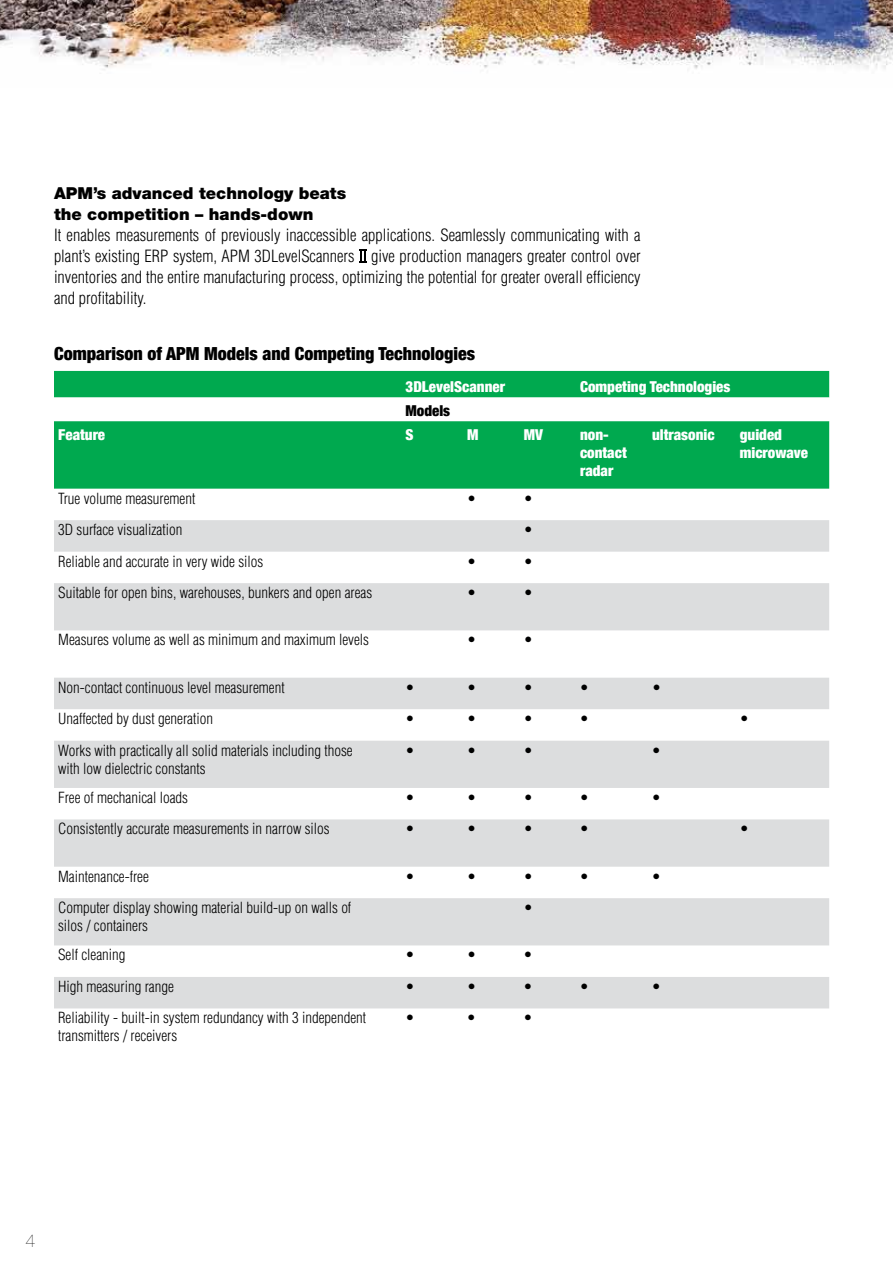
<style>
.page{position:relative;width:893px;height:1263px;background:#fff}
.page>*{position:absolute;margin:0;border:0;box-sizing:border-box;transform-origin:0 0}
.t1{font:900 condensed 18px "Helvetica Neue";color:#000}
.t2{font:200 18px "Helvetica Neue LT Std";color:#000}
.t3{font:300 condensed 16.5px/21px "Helvetica LT Std";color:#000;text-align:justify}
.t4{font:900 16.5px/21px "Helvetica Neue LT Std";color:#000}
.t5{font:300 condensed 15px/18px "Helvetica LT Std";color:#000}
.t6{font:900 condensed 15px/18px "Helvetica Neue";color:#fff}
.t7{font:900 condensed 15px "Helvetica Neue";color:#000}
</style>
<div class="page">
<img style="left:0;top:0;width:893px;height:70px">
<svg style="left:359px;top:250px;width:8px;height:12px"></svg>
<div style="left:54px;top:371px;width:775px;height:118px;background:#00a94f"></div>
<svg style="left:54px;top:397px;width:775px;height:24px"></svg>
<svg style="left:54px;top:520px;width:775px;height:488px;fill:#dcddde"></svg>
<p class="t4" style="left:54px;top:183px;width:294px">APM’s advanced technology beats the competition – hands-down</p>
<p class="t3" style="left:54px;top:225px;width:588px">It enables measurements of previously inaccessible applications. Seamlessly communicating with a plant’s existing ERP system, APM 3DLevelScanners give production managers greater control over inventories and the entire manufacturing process, optimizing the potential for greater overall efficiency and profitability.</p>
<p class="t1" style="left:54px;top:342px;width:423px">Comparison of APM Models and Competing Technologies</p>
<p class="t6" style="left:406px;top:377px;width:101px">3DLevelScanner</p>
<p class="t6" style="left:580px;top:377px;width:152px">Competing Technologies</p>
<p class="t7" style="left:406px;top:402px;width:46px">Models</p>
<p class="t6" style="left:58px;top:425px;width:48px">Feature</p>
<p class="t6" style="left:406px;top:425px;width:10px">S</p>
<p class="t6" style="left:467px;top:425px;width:13px">M</p>
<p class="t6" style="left:524px;top:425px;width:21px">MV</p>
<p class="t6" style="left:580px;top:425px;width:48px">non&shy;contact radar</p>
<p class="t6" style="left:652px;top:425px;width:64px">ultrasonic</p>
<p class="t6" style="left:740px;top:425px;width:70px">guided microwave</p>
<p class="t5" style="left:58px;top:489px;width:139px">True volume measurement</p>
<p class="t5" style="left:467px;top:489px;width:11px">•</p>
<p class="t5" style="left:524px;top:489px;width:11px">•</p>
<p class="t5" style="left:58px;top:521px;width:126px">3D surface visualization</p>
<p class="t5" style="left:524px;top:521px;width:11px">•</p>
<p class="t5" style="left:58px;top:552px;width:207px">Reliable and accurate in very wide silos</p>
<p class="t5" style="left:467px;top:552px;width:11px">•</p>
<p class="t5" style="left:524px;top:552px;width:11px">•</p>
<p class="t5" style="left:58px;top:584px;width:316px">Suitable for open bins, warehouses, bunkers and open areas</p>
<p class="t5" style="left:467px;top:584px;width:11px">•</p>
<p class="t5" style="left:524px;top:584px;width:11px">•</p>
<p class="t5" style="left:58px;top:631px;width:312px">Measures volume as well as minimum and maximum levels</p>
<p class="t5" style="left:467px;top:631px;width:11px">•</p>
<p class="t5" style="left:524px;top:631px;width:11px">•</p>
<p class="t5" style="left:58px;top:678px;width:228px">Non-contact continuous level measurement</p>
<p class="t5" style="left:405px;top:678px;width:11px">•</p>
<p class="t5" style="left:467px;top:678px;width:11px">•</p>
<p class="t5" style="left:524px;top:678px;width:11px">•</p>
<p class="t5" style="left:580px;top:678px;width:11px">•</p>
<p class="t5" style="left:652px;top:678px;width:11px">•</p>
<p class="t5" style="left:58px;top:710px;width:156px">Unaffected by dust generation</p>
<p class="t5" style="left:405px;top:710px;width:11px">•</p>
<p class="t5" style="left:467px;top:710px;width:11px">•</p>
<p class="t5" style="left:524px;top:710px;width:11px">•</p>
<p class="t5" style="left:580px;top:710px;width:11px">•</p>
<p class="t5" style="left:740px;top:710px;width:11px">•</p>
<p class="t5" style="left:58px;top:741px;width:296px">Works with practically all solid materials including those with low dielectric constants</p>
<p class="t5" style="left:405px;top:741px;width:11px">•</p>
<p class="t5" style="left:467px;top:741px;width:11px">•</p>
<p class="t5" style="left:524px;top:741px;width:11px">•</p>
<p class="t5" style="left:652px;top:741px;width:11px">•</p>
<p class="t5" style="left:58px;top:788px;width:131px">Free of mechanical loads</p>
<p class="t5" style="left:405px;top:788px;width:11px">•</p>
<p class="t5" style="left:467px;top:788px;width:11px">•</p>
<p class="t5" style="left:524px;top:788px;width:11px">•</p>
<p class="t5" style="left:580px;top:788px;width:11px">•</p>
<p class="t5" style="left:652px;top:788px;width:11px">•</p>
<p class="t5" style="left:58px;top:820px;width:273px">Consistently accurate measurements in narrow silos</p>
<p class="t5" style="left:405px;top:820px;width:11px">•</p>
<p class="t5" style="left:467px;top:820px;width:11px">•</p>
<p class="t5" style="left:524px;top:820px;width:11px">•</p>
<p class="t5" style="left:580px;top:820px;width:11px">•</p>
<p class="t5" style="left:740px;top:820px;width:11px">•</p>
<p class="t5" style="left:58px;top:867px;width:92px">Maintenance-free</p>
<p class="t5" style="left:405px;top:867px;width:11px">•</p>
<p class="t5" style="left:467px;top:867px;width:11px">•</p>
<p class="t5" style="left:524px;top:867px;width:11px">•</p>
<p class="t5" style="left:580px;top:867px;width:11px">•</p>
<p class="t5" style="left:652px;top:867px;width:11px">•</p>
<p class="t5" style="left:58px;top:899px;width:295px">Computer display showing material build-up on walls of silos / containers</p>
<p class="t5" style="left:524px;top:899px;width:11px">•</p>
<p class="t5" style="left:58px;top:946px;width:69px">Self cleaning</p>
<p class="t5" style="left:405px;top:946px;width:11px">•</p>
<p class="t5" style="left:467px;top:946px;width:11px">•</p>
<p class="t5" style="left:524px;top:946px;width:11px">•</p>
<p class="t5" style="left:58px;top:977px;width:117px">High measuring range</p>
<p class="t5" style="left:405px;top:977px;width:11px">•</p>
<p class="t5" style="left:467px;top:977px;width:11px">•</p>
<p class="t5" style="left:524px;top:977px;width:11px">•</p>
<p class="t5" style="left:580px;top:977px;width:11px">•</p>
<p class="t5" style="left:652px;top:977px;width:11px">•</p>
<p class="t5" style="left:58px;top:1009px;width:310px">Reliability - built-in system redundancy with 3 independent transmitters / receivers</p>
<p class="t5" style="left:405px;top:1009px;width:11px">•</p>
<p class="t5" style="left:467px;top:1009px;width:11px">•</p>
<p class="t5" style="left:524px;top:1009px;width:11px">•</p>
<p class="t2" style="left:25px;top:1230px;width:12px">4</p>
</div>
